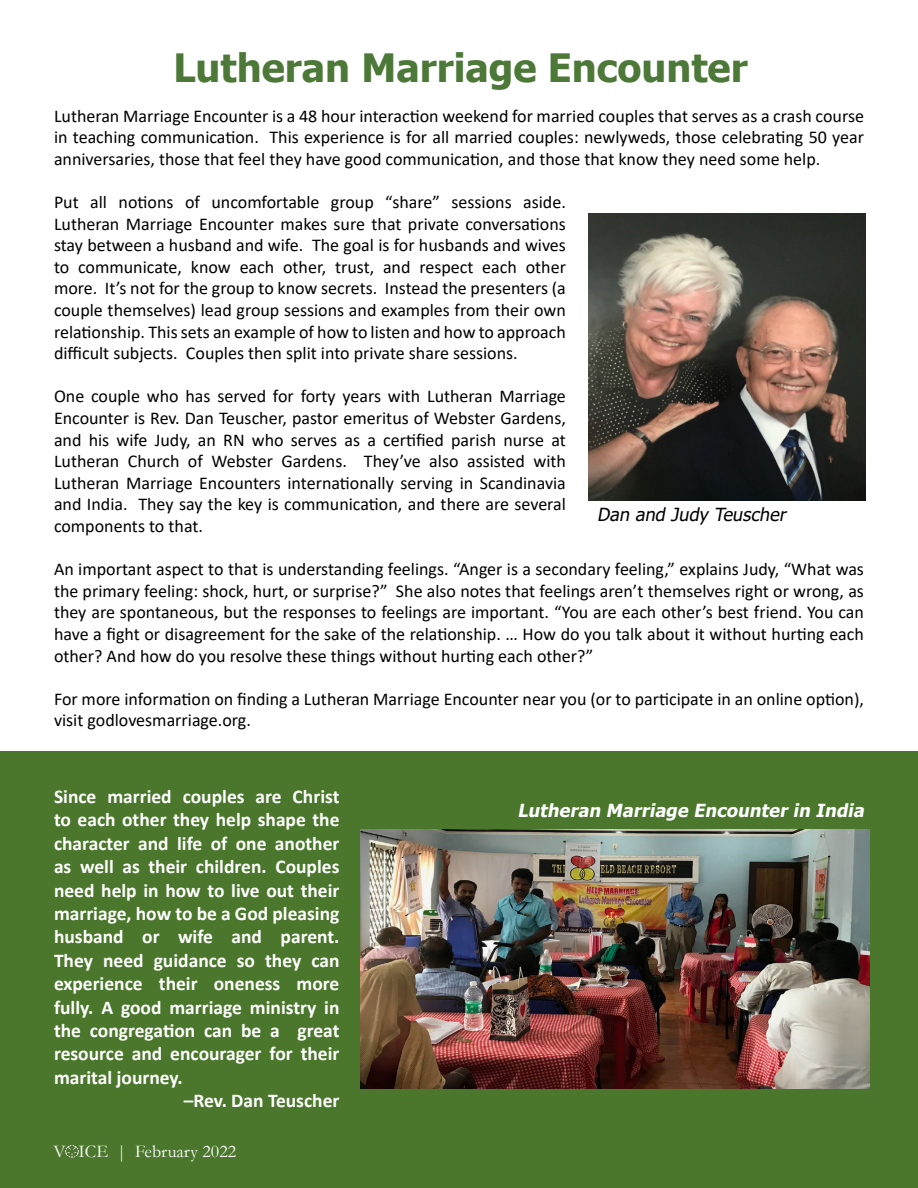
<style>
.page{position:relative;width:918px;height:1188px;background:#fff}
.page>*{position:absolute;margin:0;border:0;box-sizing:border-box;transform-origin:0 0}
.t1{font:700 39px "Tahoma";color:#4c7838}
.t2{font:700 19.5px "Calibri";color:#fff}
.t3{font:18px/21.6px "Calibri";color:#000;text-align:justify}
.t4{font:italic 700 18px "Tahoma";color:#fff}
.t5{font:italic 18px "Tahoma";color:#000}
.t6{font:18px "Garamond";color:#fff}
</style>
<div class="page">
<div style="left:0;top:752px;width:918px;height:436px;background:#4a772b"></div>
<svg style="left:66px;top:1146px;width:12px;height:12px"></svg>
<img style="left:360px;top:829px;width:509px;height:260px">
<img style="left:588px;top:214px;width:278px;height:287px">
<h1 class="t1" style="left:173px;top:41px;width:576px">Lutheran Marriage Encounter</h1>
<p class="t3" style="left:54px;top:104px;width:812px">Lutheran Marriage Encounter is a 48 hour interaction weekend for married couples that serves as a crash course in teaching communication. This experience is for all married couples: newlyweds, those celebrating 50 year anniversaries, those that feel they have good communication, and those that know they need some help.</p>
<p class="t3" style="left:54px;top:191px;width:513px">Put all notions of uncomfortable group “share” sessions aside.<br>Lutheran Marriage Encounter makes sure that private conversations stay between a husband and wife. The goal is for husbands and wives to communicate, know each other, trust, and respect each other more. It’s not for the group to know secrets. Instead the presenters (a couple themselves) lead group sessions and examples from their own relationship. This sets an example of how to listen and how to approach difficult subjects. Couples then split into private share sessions.</p>
<p class="t3" style="left:54px;top:385px;width:513px">One couple who has served for forty years with Lutheran Marriage Encounter is Rev. Dan Teuscher, pastor emeritus of Webster Gardens, and his wife Judy, an RN who serves as a certified parish nurse at Lutheran Church of Webster Gardens. They’ve also assisted with Lutheran Marriage Encounters internationally serving in Scandinavia and India. They say the key is communication, and there are several components to that.</p>
<p class="t3" style="left:54px;top:558px;width:811px">An important aspect to that is understanding feelings. “Anger is a secondary feeling,” explains Judy, “What was the primary feeling: shock, hurt, or surprise?” She also notes that feelings aren’t themselves right or wrong, as they are spontaneous, but the responses to feelings are important. “You are each other’s best friend. You can have a fight or disagreement for the sake of the relationship. … How do you talk about it without hurting each other? And how do you resolve these things without hurting each other?”</p>
<p class="t3" style="left:54px;top:687px;width:811px">For more information on finding a Lutheran Marriage Encounter near you (or to participate in an online option), visit godlovesmarriage.org.</p>
<p class="t5" style="left:597px;top:503px;width:195px">Dan and Judy Teuscher</p>
<p class="t2" style="left:54px;top:783px;width:287px">Since married couples are Christ</p>
<p class="t2" style="left:54px;top:806px;width:287px">to each other they help shape the</p>
<p class="t2" style="left:54px;top:830px;width:287px">character and life of one another</p>
<p class="t2" style="left:54px;top:853px;width:287px">as well as their children. Couples</p>
<p class="t2" style="left:54px;top:876px;width:287px">need help in how to live out their</p>
<p class="t2" style="left:54px;top:900px;width:287px">marriage, how to be a God pleasing</p>
<p class="t2" style="left:54px;top:923px;width:287px">husband or wife and parent.</p>
<p class="t2" style="left:54px;top:947px;width:287px">They need guidance so they can</p>
<p class="t2" style="left:54px;top:970px;width:287px">experience their oneness more</p>
<p class="t2" style="left:54px;top:993px;width:287px">fully. A good marriage ministry in</p>
<p class="t2" style="left:54px;top:1017px;width:287px">the congregation can be a great</p>
<p class="t2" style="left:54px;top:1040px;width:287px">resource and encourager for their</p>
<p class="t2" style="left:54px;top:1064px;width:130px">marital journey.</p>
<p class="t2" style="left:184px;top:1087px;width:157px">–Rev. Dan Teuscher</p>
<p class="t6" style="left:54px;top:1140px;width:184px">V ICE | February 2022</p>
<p class="t4" style="left:517px;top:798px;width:353px">Lutheran Marriage Encounterin India</p>
</div>
